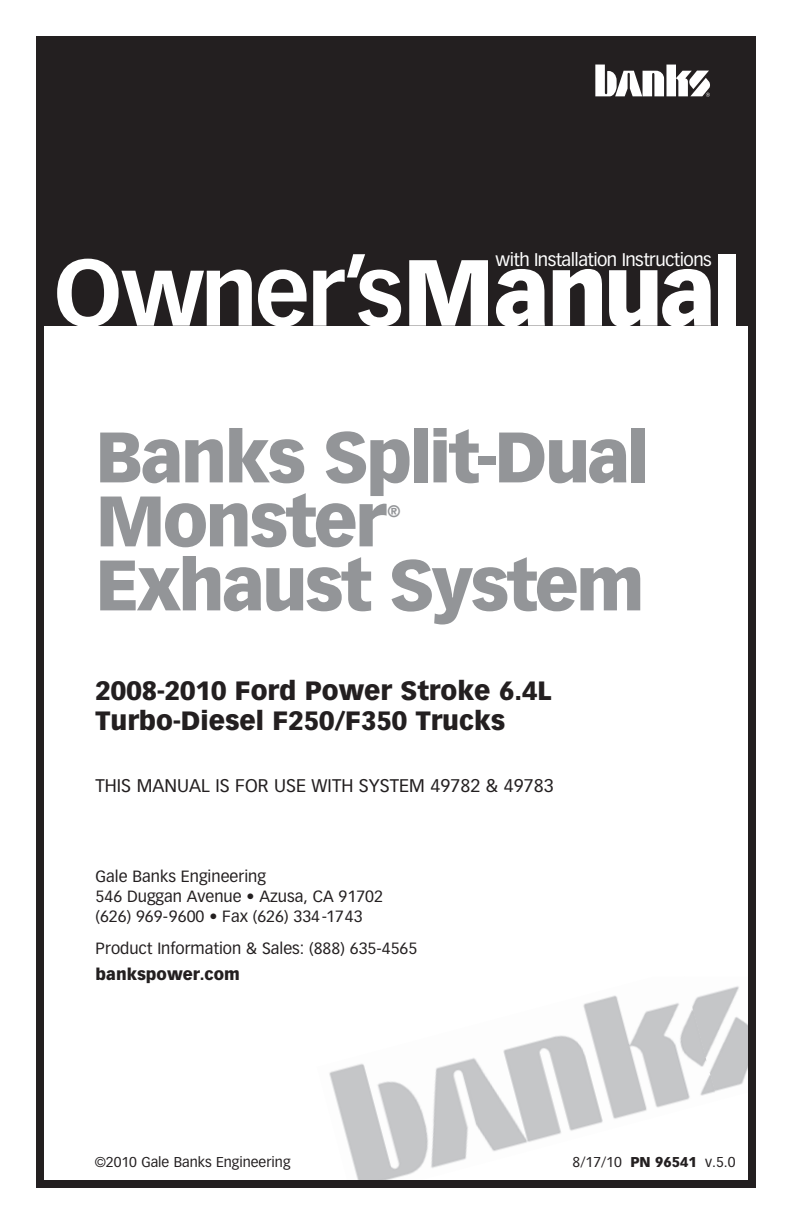
<style>
.page{position:relative;width:792px;height:1224px;background:#fff}
.page>*{position:absolute;margin:0;border:0;box-sizing:border-box;transform-origin:0 0}
.t1{font:700 92px "Vectora LT Std";letter-spacing:-.035em;color:#fff}
.t2{font:900 70px/64px "Vectora LT Std";letter-spacing:-.04em;color:#939598}
.t3{font:900 26px/30px "Vectora LT Std";color:#231f20}
.t4{font:18px "Vectora LT Std";color:#231f20}
.t5{font:18px "Vectora LT Std";letter-spacing:-.03em;color:#fff}
.t6{font:900 16.4px "Vectora LT Std";color:#939598}
.t7{font:16px/20px "Vectora LT Std";color:#231f20}
.t8{font:900 16px "Vectora LT Std";color:#231f20}
.t9{font:14px "Vectora LT Std";color:#231f20}
.s1{font-weight:900}
</style>
<div class="page">
<img style="left:329px;top:995px;width:355px;height:184px">
<img style="left:684px;top:986px;width:63px;height:115px">
<div style="left:36px;top:36px;width:720px;height:1152px;border:8px solid #231f20"></div>
<div style="left:36px;top:44px;width:715px;height:281px;background:#231f20"></div>
<svg style="left:595px;top:65px;width:115px;height:32px"></svg>
<p class="t5" style="left:496px;top:249px;width:218px">with Installation Instructions</p>
<h1 class="t1" style="left:54px;top:237px;width:689px">Owner’s<span class="s1">Manual</span></h1>
<h2 class="t2" style="left:96px;top:425px;width:555px">Banks Split-Dual<br>Monster</h2>
<p class="t6" style="left:387px;top:501px;width:15px">®</p>
<h2 class="t2" style="left:96px;top:553px;width:551px">Exhaust System</h2>
<h3 class="t3" style="left:96px;top:676px;width:457px">2008-2010 Ford Power Stroke 6.4l<br>Turbo-Diesel F250/F350 Trucks</h3>
<p class="t4" style="left:96px;top:775px;width:460px">THIS MANUAL IS FOR USE WITH SYSTEM 49782 &amp; 49783</p>
<p class="t7" style="left:96px;top:867px;width:289px">Gale Banks Engineering<br>546 Duggan Avenue • Azusa, CA 91702 (626) 969-9600 • Fax (626) 334-1743</p>
<p class="t7" style="left:96px;top:939px;width:323px">Product Information &amp; Sales: (888) 635-4565</p>
<p class="t8" style="left:96px;top:965px;width:146px">bankspower.com</p>
<p class="t9" style="left:95px;top:1153px;width:197px">©2010 Gale Banks Engineering</p>
<p class="t9" style="left:573px;top:1153px;width:164px">8/17/10 <span class="s1">PN 96541</span> v.5.0</p>
</div>
